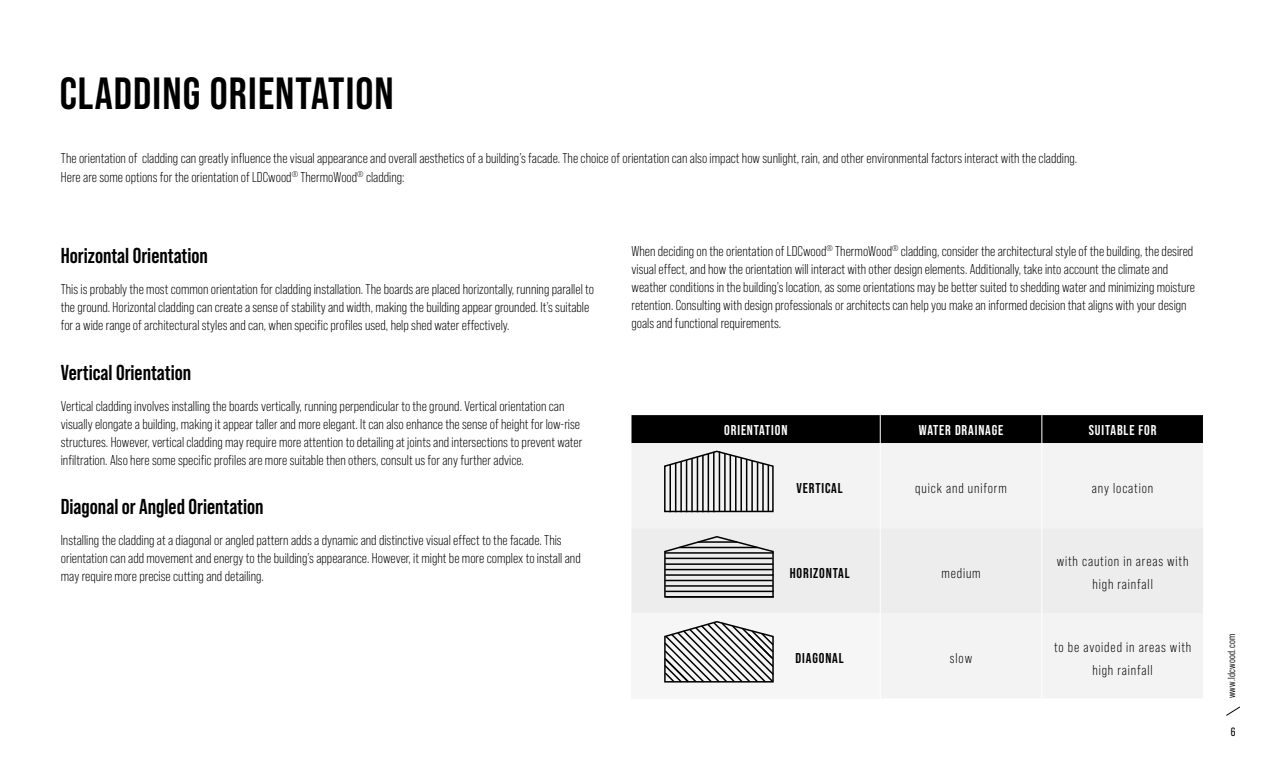
<style>
.page{position:relative;width:1263px;height:766px;background:#fff}
.page>*{position:absolute;margin:0;border:0;box-sizing:border-box;transform-origin:0 0}
.t1{font:700 45px "Bebas Neue Pro";letter-spacing:.025em;color:#000}
.t2{font:700 21.6px "Bebas Neue Pro";color:#000}
.t3{font:14.25px/18px "Bebas Neue Pro";color:#000}
.t4{font:14.25px/23px "Bebas Neue Pro";letter-spacing:.06em;color:#000;text-align:center}
.t5{font:700 14.25px "Bebas Neue Pro";letter-spacing:.06em;color:#fff}
.t6{font:700 14.25px "Bebas Neue Pro";letter-spacing:.06em;color:#020203}
.t7{font:12px "Bebas Neue Pro";color:#000}
.t8{font:10.5px "Bebas Neue Pro Middle";letter-spacing:.025em;color:#000}
</style>
<div class="page">
<svg style="left:1226px;top:706px;width:14px;height:9px"></svg>
<div style="left:631px;top:443px;width:572px;height:255px;background:#f3f3f3"></div>
<div style="left:631px;top:528px;width:572px;height:85px;background:#ededed"></div>
<div style="left:631px;top:613px;width:249px;height:85px;background:#f6f6f6"></div>
<div style="left:631px;top:415px;width:573px;height:28px;background:#000"></div>
<hr style="left:880px;top:443px;width:1px;height:85px;background:#fff">
<hr style="left:1041px;top:443px;width:1px;height:85px;background:#fff">
<hr style="left:880px;top:528px;width:1px;height:85px;background:#fff">
<hr style="left:1041px;top:528px;width:1px;height:85px;background:#fff">
<hr style="left:880px;top:613px;width:1px;height:85px;background:#fff">
<hr style="left:1041px;top:613px;width:1px;height:85px;background:#fff">
<svg style="left:664px;top:621px;width:110px;height:62px"></svg>
<svg style="left:663px;top:535px;width:111px;height:63px"></svg>
<svg style="left:663px;top:449px;width:111px;height:64px"></svg>
<hr style="left:669px;top:464px;width:2px;height:48px;background:#000">
<hr style="left:675px;top:462px;width:1px;height:50px;background:#000">
<hr style="left:697px;top:456px;width:1px;height:56px;background:#000">
<hr style="left:680px;top:461px;width:2px;height:51px;background:#000">
<hr style="left:702px;top:455px;width:2px;height:57px;background:#000">
<hr style="left:686px;top:460px;width:1px;height:52px;background:#000">
<hr style="left:708px;top:454px;width:1px;height:58px;background:#000">
<hr style="left:691px;top:458px;width:2px;height:54px;background:#000">
<hr style="left:713px;top:451px;width:1px;height:61px;background:#000">
<hr style="left:762px;top:463px;width:2px;height:48px;background:#000">
<hr style="left:757px;top:462px;width:1px;height:49px;background:#000">
<hr style="left:735px;top:456px;width:1px;height:55px;background:#000">
<hr style="left:751px;top:461px;width:2px;height:50px;background:#000">
<hr style="left:729px;top:455px;width:2px;height:56px;background:#000">
<hr style="left:746px;top:459px;width:1px;height:52px;background:#000">
<hr style="left:724px;top:453px;width:2px;height:58px;background:#000">
<hr style="left:740px;top:458px;width:2px;height:53px;background:#000">
<hr style="left:719px;top:451px;width:1px;height:60px;background:#000">
<hr style="left:767px;top:465px;width:2px;height:46px;background:#000">
<h1 class="t1" style="left:60px;top:67px;width:336px">CLADDING ORIENTATION</h1>
<p class="t3" style="left:61px;top:149px;width:1018px;line-height:18.8px">The orientation of cladding can greatly influence the visual appearance and overall aesthetics of a building’s facade. The choice of orientation can also impact how sunlight, rain, and other environmental factors interact with the cladding.<br>Here are some options for the orientation of LDCwood<sup>®</sup> ThermoWood<sup>®</sup> cladding:</p>
<h2 class="t2" style="left:61px;top:243px;width:149px">Horizontal Orientation</h2>
<p class="t3" style="left:61px;top:280px;width:535px">This is probably the most common orientation for cladding installation. The boards are placed horizontally, running parallel to the ground. Horizontal cladding can create a sense of stability and width, making the building appear grounded. It’s suitable for a wide range of architectural styles and can, when specific profiles used, help shed water effectively.</p>
<h2 class="t2" style="left:61px;top:359px;width:132px">Vertical Orientation</h2>
<p class="t3" style="left:61px;top:396px;width:523px">Vertical cladding involves installing the boards vertically, running perpendicular to the ground. Vertical orientation can visually elongate a building, making it appear taller and more elegant. It can also enhance the sense of height for low-rise structures. However, vertical cladding may require more attention to detailing at joints and intersections to prevent water infiltration. Also here some specific profiles are more suitable then others, consult us for any further advice.</p>
<h2 class="t2" style="left:61px;top:494px;width:204px">Diagonal or Angled Orientation</h2>
<p class="t3" style="left:61px;top:531px;width:521px">Installing the cladding at a diagonal or angled pattern adds a dynamic and distinctive visual effect to the facade. This orientation can add movement and energy to the building’s appearance. However, it might be more complex to install and may require more precise cutting and detailing.</p>
<p class="t3" style="left:631px;top:242px;width:565px">When deciding on the orientation of LDCwood<sup>®</sup> ThermoWood<sup>®</sup> cladding, consider the architectural style of the building, the desired visual effect, and how the orientation will interact with other design elements. Additionally, take into account the climate and weather conditions in the building’s location, as some orientations may be better suited to shedding water and minimizing moisture retention. Consulting with design professionals or architects can help you make an informed decision that aligns with your design goals and functional requirements.</p>
<p class="t5" style="left:724px;top:421px;width:65px">ORIENTATION</p>
<p class="t5" style="left:919px;top:421px;width:86px">WATER DRAINAGE</p>
<p class="t5" style="left:1089px;top:421px;width:69px">SUITABLE FOR</p>
<p class="t6" style="left:797px;top:479px;width:48px">VERTICAL</p>
<p class="t4" style="left:915px;top:476px;width:93px">quick and uniform</p>
<p class="t4" style="left:1092px;top:476px;width:63px">any location</p>
<p class="t6" style="left:790px;top:564px;width:61px">HORIZONTAL</p>
<p class="t3" style="left:941px;top:564px;width:41px">medium</p>
<p class="t4" style="left:1057px;top:550px;width:133px">with caution in areas with high rainfall</p>
<p class="t6" style="left:796px;top:649px;width:50px">DIAGONAL</p>
<p class="t3" style="left:950px;top:649px;width:24px">slow</p>
<p class="t4" style="left:1054px;top:635px;width:139px">to be avoided in areas with high rainfall</p>
<p class="t8" style="left:1226px;top:698px;width:66px;rotate:-90deg">www.ldcwood.com</p>
<p class="t7" style="left:1231px;top:724px;width:6px">6</p>
</div>
